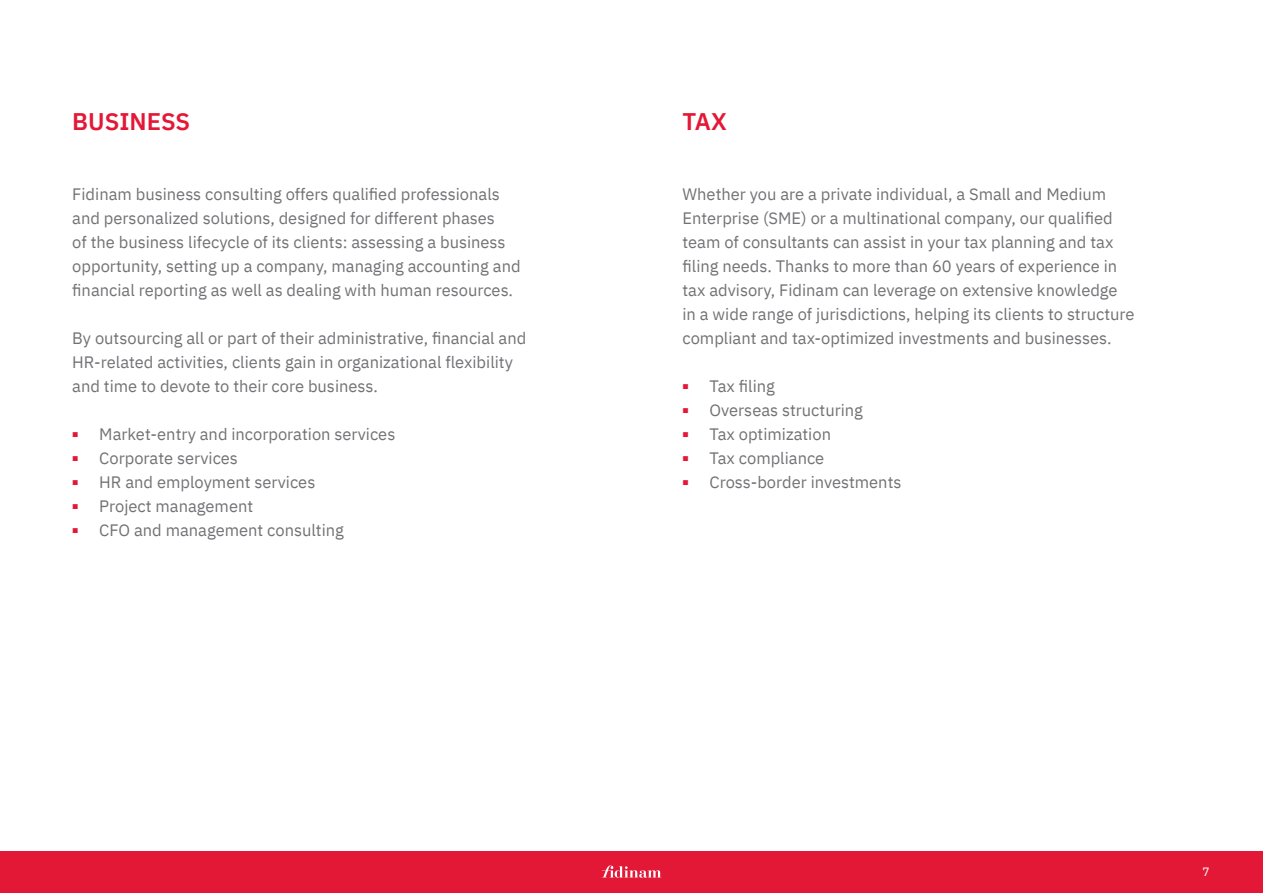
<style>
.page{position:relative;width:1263px;height:893px;background:#fff}
.page>*{position:absolute;margin:0;border:0;box-sizing:border-box;transform-origin:0 0}
.t1{font:600 24px "IBM Plex Sans";color:#e31837}
.t2{font:16.5px/24px "IBM Plex Sans";color:#717275}
.t3{font:12px "IBM Plex Sans";color:#fff}
</style>
<div class="page">
<div style="left:0;top:851px;width:1263px;height:42px;background:#e31837"></div>
<svg style="left:602px;top:865px;width:59px;height:13px"></svg>
<h1 class="t1" style="left:72px;top:102px;width:119px">BUSINESS</h1>
<h1 class="t1" style="left:682px;top:102px;width:46px">TAX</h1>
<p class="t2" style="left:72px;top:181px;width:450px">Fidinam business consulting offers qualified professionals and personalized solutions, designed for different phases<br>of the business lifecycle of its clients: assessing a business opportunity, setting up a company, managing accounting and financial reporting as well as dealing with human resources.</p>
<p class="t2" style="left:72px;top:325px;width:456px">By outsourcing all or part of their administrative, financial and<br>HR-related activities, clients gain in organizational flexibility and time to devote to their core business.</p>
<p class="t2" style="left:72px;top:421px;width:325px"><sup>■</sup> Market-entry and incorporation services</p>
<p class="t2" style="left:72px;top:445px;width:167px"><sup>■</sup> Corporate services</p>
<p class="t2" style="left:72px;top:469px;width:245px"><sup>■</sup> HR and employment services</p>
<p class="t2" style="left:72px;top:493px;width:182px"><sup>■</sup> Project management</p>
<p class="t2" style="left:72px;top:517px;width:273px"><sup>■</sup> CFO and management consulting</p>
<p class="t2" style="left:682px;top:181px;width:454px">Whether you are a private individual, a Small and Medium Enterprise (SME) or a multinational company, our qualified team of consultants can assist in your tax planning and tax filing needs. Thanks to more than 60 years of experience in tax advisory, Fidinam can leverage on extensive knowledge in a wide range of jurisdictions, helping its clients to structure compliant and tax-optimized investments and businesses.</p>
<p class="t2" style="left:682px;top:373px;width:94px"><sup>■</sup> Tax filing</p>
<p class="t2" style="left:682px;top:397px;width:182px"><sup>■</sup> Overseas structuring</p>
<p class="t2" style="left:682px;top:421px;width:150px"><sup>■</sup> Tax optimization</p>
<p class="t2" style="left:682px;top:445px;width:143px"><sup>■</sup> Tax compliance</p>
<p class="t2" style="left:682px;top:469px;width:220px"><sup>■</sup> Cross-border investments</p>
<p class="t3" style="left:1202px;top:863px;width:9px">7</p>
</div>
